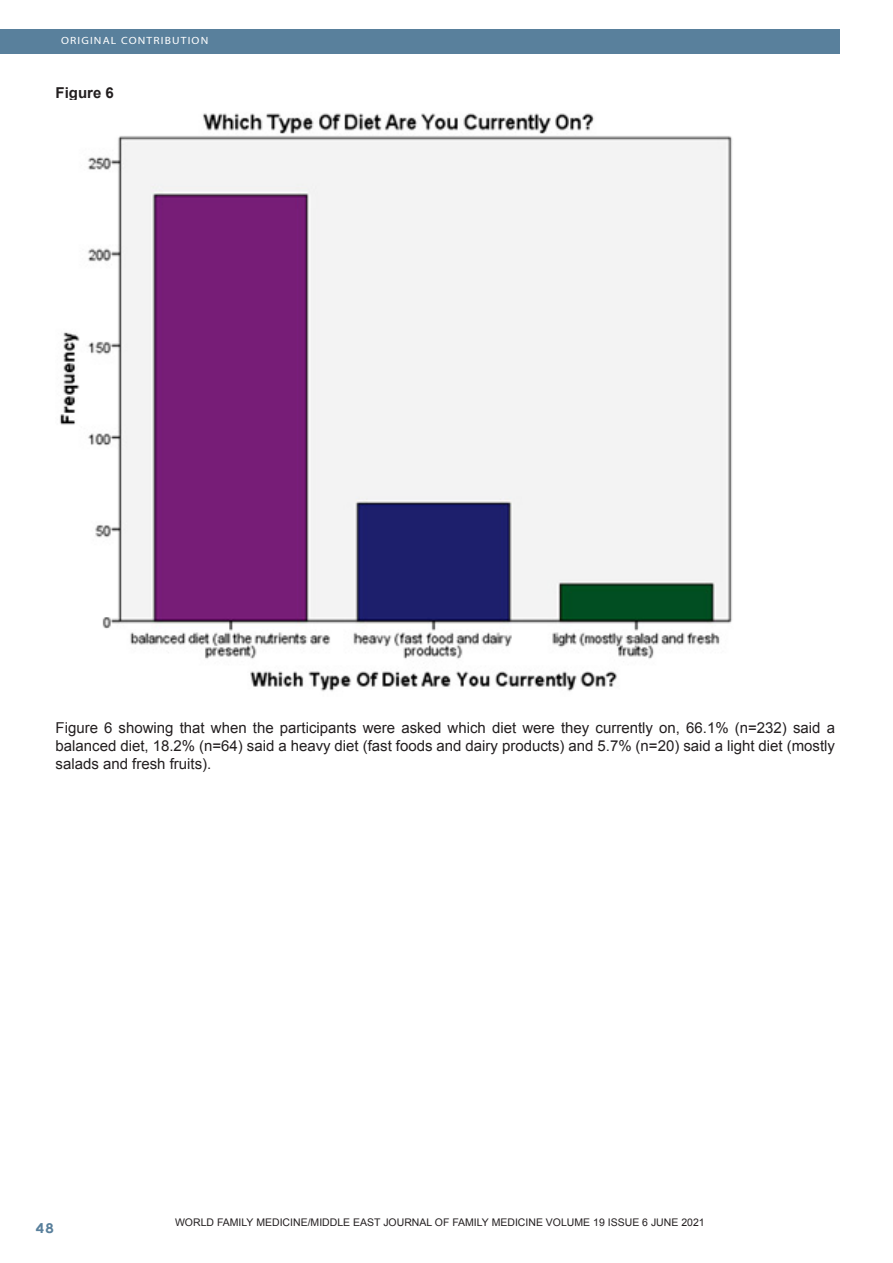
<style>
.page{position:relative;width:893px;height:1263px;background:#fff}
.page>*{position:absolute;margin:0;border:0;box-sizing:border-box;transform-origin:0 0}
.Footnote_Text{font:15px/18px "Arial";color:#231f20;text-align:justify}
.Footnote_Text-2{font:700 15px "Arial";color:#231f20}
.t1{font:700 13.5px "Century Gothic";color:#59809c;scale:1.1 1}
.Footnote_Text-3{font:10.5px "Arial";color:#231f20}
.t2{font:10.5px "Myriad";letter-spacing:.1em;color:#231f20;scale:1.1 1}
.t3{font:10.5px "Myriad";letter-spacing:.1em;color:#fff;scale:1.1 1}
.s1{font-family:"Century Gothic";font-weight:700}
</style>
<div class="page">
<div style="left:0;top:30px;width:840px;height:24px;background:#59809c"></div>
<img style="left:60px;top:113px;width:672px;height:579px">
<p class="t3" style="left:61px;top:35px;width:135px">ORIGINAL CONTRIBUTION</p>
<p class="Footnote_Text-2" style="left:56px;top:83px;width:60px">Figure 6</p>
<p class="Footnote_Text" style="left:56px;top:718px;width:781px">Figure 6 showing that when the participants were asked which diet were they currently on, 66.1% (n=232) said a balanced diet, 18.2% (n=64) said a heavy diet (fast foods and dairy products) and 5.7% (n=20) said a light diet (mostly salads and fresh fruits).</p>
<p class="Footnote_Text-3" style="left:175px;top:1215px;width:531px">WORLD FAMILY MEDICINE/MIDDLE EAST JOURNAL OF FAMILY MEDICINE VOLUME 19 ISSUE 6 JUNE 2021</p>
<p class="t1" style="left:36px;top:1217px;width:18px">48</p>
<p class="t2" style="left:248px;top:1223px;width:364px">MIDDLE EAST JOURNAL OF FAMILY MEDICINE <span class="s1">•</span> VOLUME 7, ISSUE 10</p>
</div>
